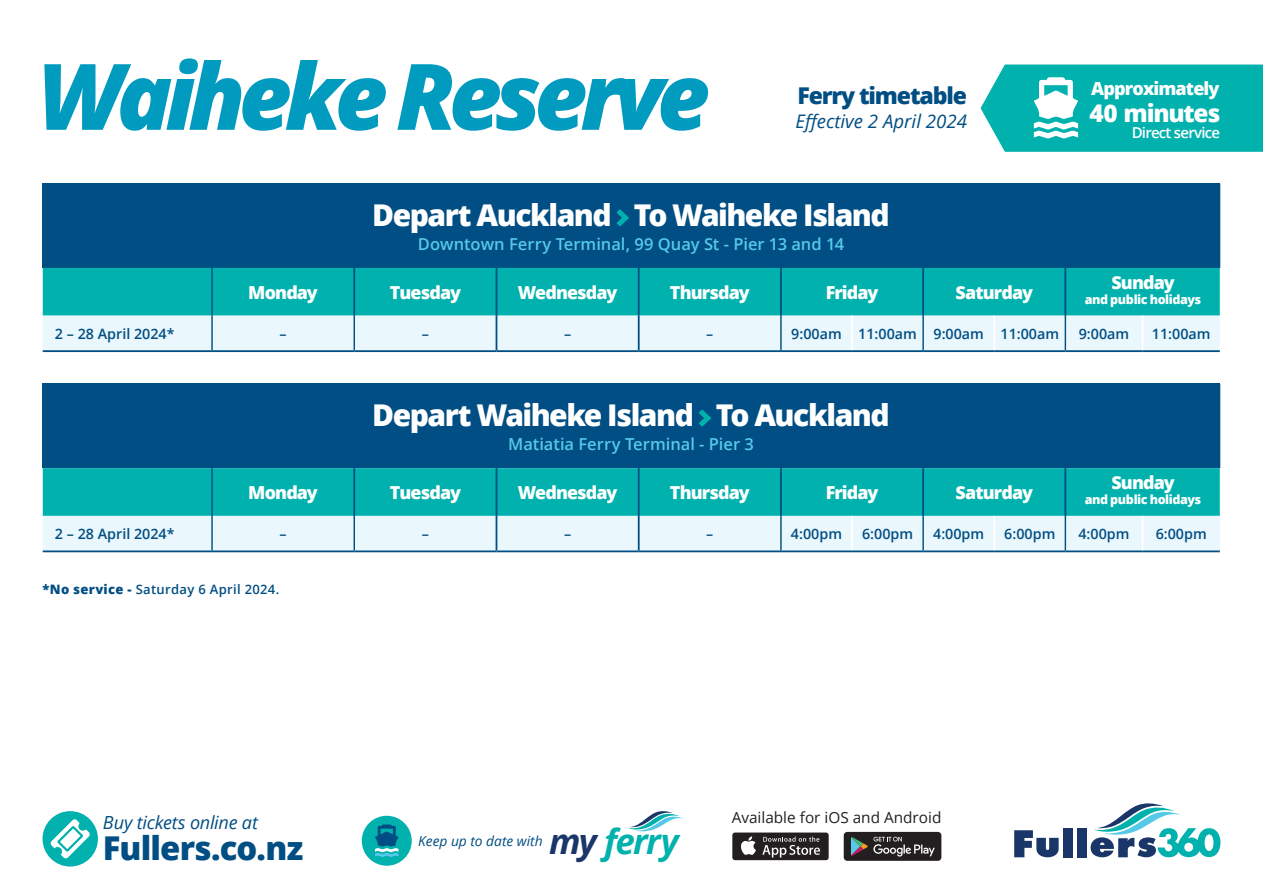
<style>
.page{position:relative;width:1263px;height:893px;background:#fff}
.page>*{position:absolute;margin:0;border:0;box-sizing:border-box;transform-origin:0 0}
.Bullet_Points{font:italic 800 91.8px "Open Sans";letter-spacing:-.075em;color:#009bbf}
.t1{font:italic 700 34.8px "Open Sans";letter-spacing:-.05em;color:#00b1ad}
.t2{font:800 32.85px "Open Sans";letter-spacing:-.025em;color:#004e83}
.WEEK_HEADER{font:800 30px "Open Sans";letter-spacing:-.05em;color:#fff}
.Heading_Device_-_Heading{font:800 24.3px "Open Sans";letter-spacing:-.05em;color:#fff}
.Island_Name_Title{font:800 23.1px "Open Sans";letter-spacing:-.05em;color:#004e83}
.Island_Name_Title-2{font:italic 18.6px "Open Sans";color:#004e83}
.t3{font:italic 18px "Open Sans";letter-spacing:-.015em;color:#004e83}
.Heading_Device_-_Heading-2{font:800 18px "Open Sans";letter-spacing:-.05em;color:#fff}
.WEEK_HEADER-2{font:800 17.85px "Open Sans";letter-spacing:-.05em;color:#fff}
.WEEK_HEADER-3{font:600 16.5px "Open Sans";color:#56c9e8}
.t4{font:15.3px "Open Sans";color:#231f20}
.Heading_Device_-_Heading-3{font:600 15px "Open Sans";letter-spacing:-.05em;color:#fff}
.AM_TIMES{font:600 14.25px "Open Sans";color:#004e83}
.t5{font:italic 13.8px "Open Sans";color:#004e83}
.Fares_Bullet_Points{font:600 13.05px "Open Sans";letter-spacing:.025em;color:#004e83}
.WEEK_HEADER-4{font:800 12.6px "Open Sans";letter-spacing:-.03em;color:#fff}
.s1{font-weight:800}
.s2{color:#1a3668}
</style>
<div class="page">
<div style="left:844px;top:832px;width:97px;height:29px;background:#231f20;border-radius:4px"></div>
<svg style="left:851px;top:837px;width:84px;height:19px"></svg>
<div style="left:732px;top:832px;width:97px;height:28px;background:#231f20;border-radius:3px"></div>
<svg style="left:741px;top:836px;width:15px;height:19px"></svg>
<svg style="left:762px;top:837px;width:58px;height:20px"></svg>
<svg style="left:1014px;top:830px;width:45px;height:27px"></svg>
<div style="left:1063px;top:828px;width:9px;height:29px;background:#1a3668"></div>
<div style="left:1077px;top:828px;width:9px;height:29px;background:#1a3668"></div>
<svg style="left:1090px;top:803px;width:130px;height:54px"></svg>
<div style="left:362px;top:816px;width:50px;height:50px;background:#00b1ad;border-radius:50%"></div>
<svg style="left:375px;top:824px;width:23px;height:33px"></svg>
<svg style="left:628px;top:811px;width:56px;height:21px"></svg>
<div style="left:43px;top:811px;width:55px;height:55px;background:#00b1ad;border-radius:50%"></div>
<svg style="left:50px;top:819px;width:40px;height:40px"></svg>
<svg style="left:980px;top:65px;width:283px;height:87px;background:#1db9b6"></svg>
<div style="left:43px;top:184px;width:1177px;height:84px;background:#004e83"></div>
<div style="left:43px;top:268px;width:1177px;height:48px;background:#00b1ad"></div>
<div style="left:43px;top:316px;width:1177px;height:34px;background:#eaf7fc"></div>
<hr style="left:353px;top:268px;width:2px;height:48px;background:#004e83">
<hr style="left:496px;top:268px;width:1px;height:48px;background:#004e83">
<hr style="left:638px;top:268px;width:2px;height:48px;background:#004e83">
<hr style="left:780px;top:268px;width:2px;height:48px;background:#004e83">
<hr style="left:922px;top:268px;width:2px;height:48px;background:#004e83">
<hr style="left:1064px;top:268px;width:2px;height:48px;background:#004e83">
<hr style="left:496px;top:316px;width:1px;height:34px;background:#004e83">
<hr style="left:638px;top:316px;width:2px;height:34px;background:#004e83">
<hr style="left:43px;top:350px;width:169px;height:2px;background:#004e83">
<hr style="left:212px;top:350px;width:142px;height:2px;background:#004e83">
<hr style="left:354px;top:350px;width:142px;height:2px;background:#004e83">
<hr style="left:496px;top:350px;width:143px;height:2px;background:#004e83">
<hr style="left:639px;top:350px;width:142px;height:2px;background:#004e83">
<hr style="left:211px;top:268px;width:2px;height:48px;background:#004e83">
<hr style="left:211px;top:316px;width:2px;height:34px;background:#004e83">
<hr style="left:354px;top:316px;width:1px;height:34px;background:#004e83">
<hr style="left:780px;top:316px;width:2px;height:34px;background:#004e83">
<hr style="left:922px;top:316px;width:2px;height:34px;background:#004e83">
<hr style="left:1065px;top:316px;width:1px;height:34px;background:#004e83">
<hr style="left:851px;top:316px;width:2px;height:34px;background:#fff">
<hr style="left:993px;top:316px;width:2px;height:34px;background:#fff">
<hr style="left:1142px;top:316px;width:1px;height:34px;background:#fff">
<hr style="left:781px;top:350px;width:71px;height:2px;background:#004e83">
<hr style="left:852px;top:350px;width:71px;height:2px;background:#004e83">
<hr style="left:923px;top:350px;width:71px;height:2px;background:#004e83">
<hr style="left:994px;top:350px;width:71px;height:2px;background:#004e83">
<hr style="left:1065px;top:350px;width:77px;height:2px;background:#004e83">
<hr style="left:1142px;top:350px;width:78px;height:2px;background:#004e83">
<svg style="left:616px;top:209px;width:13px;height:17px"></svg>
<div style="left:43px;top:384px;width:1177px;height:84px;background:#004e83"></div>
<div style="left:43px;top:468px;width:1177px;height:48px;background:#00b1ad"></div>
<div style="left:43px;top:516px;width:1177px;height:34px;background:#eaf7fc"></div>
<hr style="left:353px;top:468px;width:2px;height:48px;background:#004e83">
<hr style="left:496px;top:468px;width:1px;height:48px;background:#004e83">
<hr style="left:638px;top:468px;width:2px;height:48px;background:#004e83">
<hr style="left:780px;top:468px;width:2px;height:48px;background:#004e83">
<hr style="left:922px;top:468px;width:2px;height:48px;background:#004e83">
<hr style="left:1064px;top:468px;width:2px;height:48px;background:#004e83">
<hr style="left:496px;top:516px;width:1px;height:34px;background:#004e83">
<hr style="left:638px;top:516px;width:2px;height:34px;background:#004e83">
<hr style="left:43px;top:550px;width:169px;height:2px;background:#004e83">
<hr style="left:212px;top:550px;width:142px;height:2px;background:#004e83">
<hr style="left:354px;top:550px;width:142px;height:2px;background:#004e83">
<hr style="left:496px;top:550px;width:143px;height:2px;background:#004e83">
<hr style="left:639px;top:550px;width:142px;height:2px;background:#004e83">
<hr style="left:211px;top:468px;width:2px;height:48px;background:#004e83">
<hr style="left:211px;top:516px;width:2px;height:34px;background:#004e83">
<hr style="left:354px;top:516px;width:1px;height:34px;background:#004e83">
<hr style="left:780px;top:516px;width:2px;height:34px;background:#004e83">
<hr style="left:922px;top:516px;width:2px;height:34px;background:#004e83">
<hr style="left:1065px;top:516px;width:1px;height:34px;background:#004e83">
<hr style="left:851px;top:516px;width:2px;height:34px;background:#fff">
<hr style="left:993px;top:516px;width:2px;height:34px;background:#fff">
<hr style="left:1142px;top:516px;width:1px;height:34px;background:#fff">
<hr style="left:781px;top:550px;width:71px;height:2px;background:#004e83">
<hr style="left:852px;top:550px;width:71px;height:2px;background:#004e83">
<hr style="left:923px;top:550px;width:71px;height:2px;background:#004e83">
<hr style="left:994px;top:550px;width:71px;height:2px;background:#004e83">
<hr style="left:1065px;top:550px;width:77px;height:2px;background:#004e83">
<hr style="left:1142px;top:550px;width:78px;height:2px;background:#004e83">
<svg style="left:699px;top:410px;width:12px;height:16px"></svg>
<p class="Bullet_Points" style="left:38px;top:27px;width:674px">Waiheke Reserve</p>
<p class="Island_Name_Title" style="left:797px;top:78px;width:171px">Ferry timetable</p>
<p class="Island_Name_Title-2" style="left:795px;top:108px;width:173px">Effective 2 April 2024</p>
<p class="WEEK_HEADER" style="left:372px;top:192px;width:519px">Depart Auckland To Waiheke Island</p>
<p class="WEEK_HEADER-3" style="left:418px;top:232px;width:428px">Downtown Ferry Terminal, 99 Quay St - Pier 13 and 14</p>
<p class="WEEK_HEADER-2" style="left:248px;top:279px;width:71px">Monday</p>
<p class="WEEK_HEADER-2" style="left:390px;top:279px;width:73px">Tuesday</p>
<p class="WEEK_HEADER-2" style="left:518px;top:279px;width:101px">Wednesday</p>
<p class="WEEK_HEADER-2" style="left:670px;top:279px;width:81px">Thursday</p>
<p class="WEEK_HEADER-2" style="left:826px;top:279px;width:54px">Friday</p>
<p class="WEEK_HEADER-2" style="left:955px;top:279px;width:79px">Saturday</p>
<p class="Heading_Device_-_Heading-2" style="left:1091px;top:74px;width:130px">Approximately</p>
<p class="Heading_Device_-_Heading-3" style="left:1132px;top:123px;width:90px">Direct service</p>
<p class="Heading_Device_-_Heading" style="left:1089px;top:94px;width:133px">40 minutes</p>
<p class="WEEK_HEADER-2" style="left:1111px;top:269px;width:65px">Sunday</p>
<p class="WEEK_HEADER-4" style="left:1085px;top:290px;width:118px">and public holidays</p>
<p class="AM_TIMES" style="left:55px;top:324px;width:121px">2 – 28 April 2024*</p>
<p class="AM_TIMES" style="left:280px;top:324px;width:9px">–</p>
<p class="AM_TIMES" style="left:422px;top:324px;width:9px">–</p>
<p class="AM_TIMES" style="left:564px;top:324px;width:9px">–</p>
<p class="AM_TIMES" style="left:706px;top:324px;width:9px">–</p>
<p class="AM_TIMES" style="left:791px;top:324px;width:52px">9:00am</p>
<p class="AM_TIMES" style="left:858px;top:324px;width:60px">11:00am</p>
<p class="AM_TIMES" style="left:933px;top:324px;width:52px">9:00am</p>
<p class="AM_TIMES" style="left:1000px;top:324px;width:60px">11:00am</p>
<p class="AM_TIMES" style="left:1079px;top:324px;width:52px">9:00am</p>
<p class="AM_TIMES" style="left:1152px;top:324px;width:60px">11:00am</p>
<p class="WEEK_HEADER" style="left:372px;top:392px;width:519px">Depart Waiheke Island To Auckland</p>
<p class="WEEK_HEADER-3" style="left:508px;top:433px;width:247px">Matiatia Ferry Terminal - Pier 3</p>
<p class="WEEK_HEADER-2" style="left:248px;top:479px;width:71px">Monday</p>
<p class="WEEK_HEADER-2" style="left:390px;top:479px;width:73px">Tuesday</p>
<p class="WEEK_HEADER-2" style="left:518px;top:479px;width:101px">Wednesday</p>
<p class="WEEK_HEADER-2" style="left:670px;top:479px;width:81px">Thursday</p>
<p class="WEEK_HEADER-2" style="left:826px;top:479px;width:54px">Friday</p>
<p class="WEEK_HEADER-2" style="left:955px;top:479px;width:79px">Saturday</p>
<p class="WEEK_HEADER-2" style="left:1111px;top:469px;width:65px">Sunday</p>
<p class="WEEK_HEADER-4" style="left:1085px;top:490px;width:118px">and public holidays</p>
<p class="AM_TIMES" style="left:55px;top:524px;width:121px">2 – 28 April 2024*</p>
<p class="AM_TIMES" style="left:280px;top:524px;width:9px">–</p>
<p class="AM_TIMES" style="left:422px;top:524px;width:9px">–</p>
<p class="AM_TIMES" style="left:564px;top:524px;width:9px">–</p>
<p class="AM_TIMES" style="left:706px;top:524px;width:9px">–</p>
<p class="AM_TIMES" style="left:791px;top:524px;width:53px">4:00pm</p>
<p class="AM_TIMES" style="left:862px;top:524px;width:53px">6:00pm</p>
<p class="AM_TIMES" style="left:933px;top:524px;width:53px">4:00pm</p>
<p class="AM_TIMES" style="left:1004px;top:524px;width:53px">6:00pm</p>
<p class="AM_TIMES" style="left:1078px;top:524px;width:53px">4:00pm</p>
<p class="AM_TIMES" style="left:1156px;top:524px;width:53px">6:00pm</p>
<p class="Fares_Bullet_Points" style="left:43px;top:580px;width:238px"><span class="s1">*No service -</span> Saturday 6 April 2024.</p>
<p class="t3" style="left:103px;top:810px;width:157px">Buy tickets online at</p>
<p class="t2" style="left:103px;top:823px;width:202px">Fullers.co.nz</p>
<p class="t5" style="left:418px;top:832px;width:126px">Keep up to date with</p>
<p class="t1" style="left:549px;top:817px;width:131px"><span class="s2">my</span> ferry</p>
<p class="t4" style="left:732px;top:807px;width:211px">Available for iOS and Android</p>
</div>
